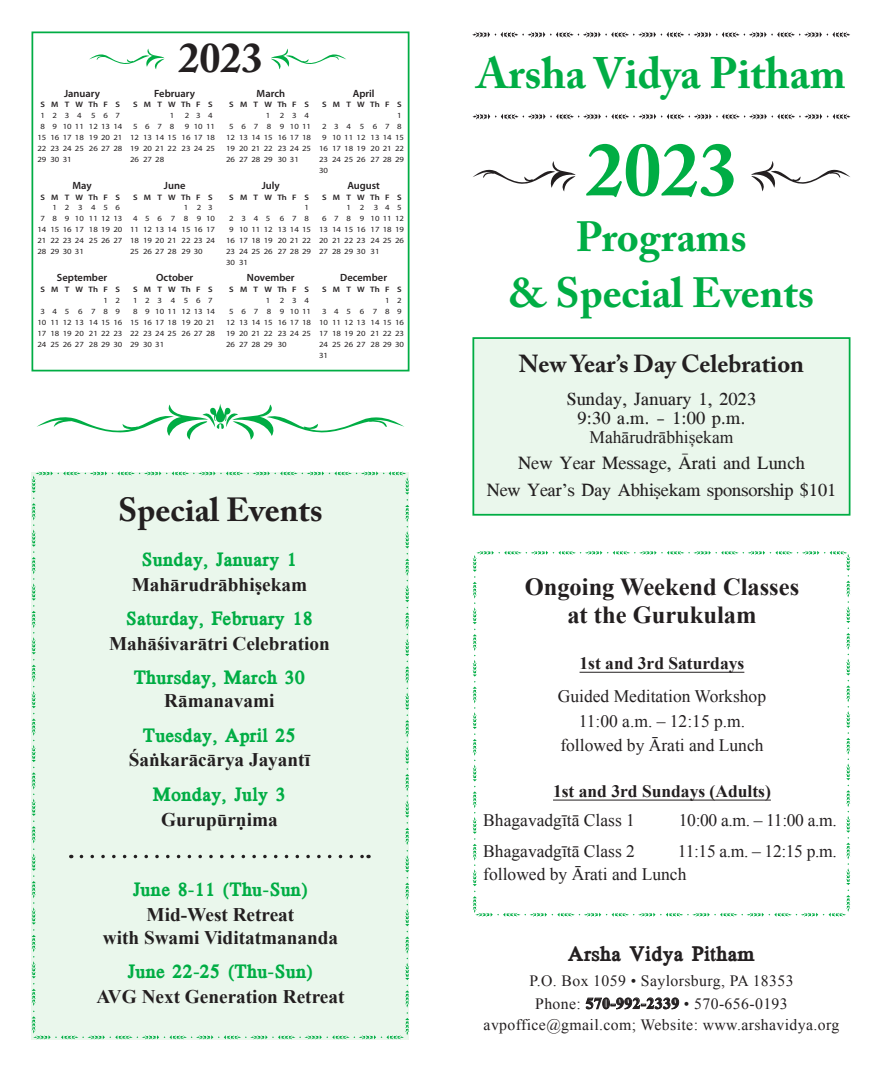
<style>
.page{position:relative;width:882px;height:1071px;background:#fff}
.page>*{position:absolute;margin:0;border:0;box-sizing:border-box;transform-origin:0 0}
.t1{font:700 75.25px "Adobe Caslon Pro";color:#00ad44}
.t2{font:700 43.75px "Adobe Caslon Pro";color:#00ad44}
.t3{font:700 42px "Adobe Caslon Pro";color:#00ad44}
.t4{font:700 42px "Adobe Caslon Pro";color:#231f20}
.t5{font:700 33.25px "Adobe Caslon Pro";color:#231f20}
.t6{font:700 24.5px/28px "Times New Roman";color:#231f20;text-align:center}
.t7{font:700 24.5px "Adobe Caslon Pro";color:#231f20}
.t8{font:700 21px "Tms Nagari";color:#231f20}
.t9{font:700 19.25px/24.7px "Times New Roman";color:#231f20;text-align:center}
.t10{font:700 19.25px/23.1px "Tms Nagari";color:#00ad44;text-align:center}
.t11{font:17.5px/24.5px "Times New Roman";color:#231f20;text-align:center}
.t12{font:17.5px "Tms Nagari";color:#231f20}
.t13{font:700 17.5px "Times New Roman";color:#231f20}
.t14{font:15.75px "Times New Roman";letter-spacing:.025em;color:#231f20}
.t15{font:600 10.5px "Myriad Pro";color:#231f20}
.t16{font:7.88px/10.8px "Myriad Pro";color:#231f20;text-align:justify;scale:1.11 1}
.t17{font:600 7.88px "Myriad Pro";letter-spacing:.665em;color:#231f20;scale:1.11 1}
.s1{font-family:"Tms Nagari";color:#00ad44}
.s2{font-family:"Times New Roman";color:#231f20}
.s3{font-weight:700}
</style>
<div class="page">
<div style="left:472px;top:338px;width:378px;height:178px;background:#eaf7ec"></div>
<svg style="left:37px;top:404px;width:367px;height:36px"></svg>
<svg style="left:271px;top:49px;width:75px;height:20px"></svg>
<svg style="left:89px;top:49px;width:76px;height:20px"></svg>
<svg style="left:751px;top:161px;width:99px;height:30px"></svg>
<svg style="left:473px;top:161px;width:103px;height:31px"></svg>
<svg style="left:473px;top:551px;width:378px;height:366px"></svg>
<div style="left:32px;top:32px;width:378px;height:339px;border:2px solid #00ad44"></div>
<svg style="left:472px;top:31px;width:378px;height:7px"></svg>
<svg style="left:472px;top:113px;width:378px;height:7px"></svg>
<div style="left:472px;top:337px;width:378px;height:179px;border:2px solid #00ad44"></div>
<div style="left:32px;top:471px;width:378px;height:568px;background:#eaf7ec"></div>
<p class="t15" style="left:64px;top:86px;width:37px">January</p>
<p class="t17" style="left:40px;top:99px;width:73px">SMTWThF S</p>
<p class="t16" style="left:40px;top:110px;width:73px">1234 567</p>
<p class="t16" style="left:40px;top:121px;width:75px">8 9 1011 121314</p>
<p class="t16" style="left:37px;top:132px;width:78px">15 16 17 18 19 20 21</p>
<p class="t16" style="left:37px;top:143px;width:78px">22 23 24 25 26 27 28</p>
<p class="t16" style="left:37px;top:154px;width:32px">29 30 31</p>
<p class="t15" style="left:72px;top:179px;width:21px">May</p>
<p class="t17" style="left:40px;top:192px;width:73px">SMTWThF S</p>
<p class="t16" style="left:53px;top:202px;width:62px">12 3456</p>
<p class="t16" style="left:40px;top:213px;width:75px">7 8 9 10 111213</p>
<p class="t16" style="left:37px;top:224px;width:78px">14 15 16 17 18 19 20</p>
<p class="t16" style="left:37px;top:235px;width:78px">21 22 23 24 25 26 27</p>
<p class="t16" style="left:37px;top:246px;width:43px">28 29 30 31</p>
<p class="t15" style="left:57px;top:271px;width:52px">September</p>
<p class="t17" style="left:40px;top:284px;width:73px">SMTWThF S</p>
<p class="t16" style="left:37px;top:295px;width:78px;text-align:right">1 2<br>345 6789<br>10 11 12 13 14 15 16<br>17 18 19 20 21 22 23<br>24 25 26 27 28 29 30</p>
<p class="t4" style="left:178px;top:33px;width:85px">2023</p>
<p class="t15" style="left:154px;top:86px;width:42px">February</p>
<p class="t17" style="left:133px;top:99px;width:73px">SMTWThF S</p>
<p class="t16" style="left:170px;top:110px;width:6px">1</p>
<p class="t16" style="left:185px;top:110px;width:27px">234</p>
<p class="t16" style="left:133px;top:121px;width:39px">5678</p>
<p class="t15" style="left:257px;top:86px;width:30px">March</p>
<p class="t17" style="left:229px;top:99px;width:73px">SMTWThF S</p>
<p class="t16" style="left:266px;top:110px;width:40px">1 234</p>
<p class="t16" style="left:229px;top:121px;width:75px">5 6 7 8 91011</p>
<p class="t16" style="left:226px;top:132px;width:78px">12 13 14 15 16 17 18</p>
<p class="t16" style="left:226px;top:143px;width:78px">19 20 21 22 23 24 25</p>
<p class="t16" style="left:226px;top:154px;width:67px">26 27 28 29 30 31</p>
<p class="t16" style="left:130px;top:121px;width:78px;text-indent:55px">9 10 11<br>12 13 14 15 16 17 18<br>19 20 21 22 23 24 25<br>26 27 28</p>
<p class="t15" style="left:164px;top:179px;width:23px">June</p>
<p class="t17" style="left:133px;top:192px;width:73px">SMTWThF S</p>
<p class="t16" style="left:184px;top:202px;width:28px">1 2 3</p>
<p class="t16" style="left:133px;top:213px;width:75px">456 78 910</p>
<p class="t16" style="left:130px;top:224px;width:78px">11 12 13 14 15 16 17</p>
<p class="t16" style="left:130px;top:235px;width:78px">18 19 20 21 22 23 24</p>
<p class="t16" style="left:130px;top:246px;width:67px">25 26 27 28 29 30</p>
<p class="t15" style="left:156px;top:271px;width:39px">October</p>
<p class="t17" style="left:133px;top:284px;width:73px">SMTWThF S</p>
<p class="t16" style="left:133px;top:295px;width:73px">123 4567</p>
<p class="t16" style="left:133px;top:306px;width:75px">8 9 1011 121314</p>
<p class="t16" style="left:130px;top:317px;width:78px">15 16 17 18 19 20 21</p>
<p class="t16" style="left:130px;top:327px;width:78px">22 23 24 25 26 27 28</p>
<p class="t16" style="left:130px;top:338px;width:32px">29 30 31</p>
<p class="t15" style="left:262px;top:179px;width:20px">July</p>
<p class="t17" style="left:229px;top:192px;width:73px">SMTWThF S</p>
<p class="t16" style="left:304px;top:202px;width:6px">1</p>
<p class="t16" style="left:229px;top:213px;width:73px">2345 678</p>
<p class="t16" style="left:229px;top:224px;width:75px">9 10 11 12 13 14 15</p>
<p class="t16" style="left:226px;top:235px;width:78px">16 17 18 19 20 21 22</p>
<p class="t16" style="left:226px;top:246px;width:78px">23 24 25 26 27 28 29</p>
<p class="t16" style="left:226px;top:257px;width:21px">30 31</p>
<p class="t15" style="left:247px;top:271px;width:49px">November</p>
<p class="t17" style="left:229px;top:284px;width:73px">SMTWThF S</p>
<p class="t16" style="left:266px;top:295px;width:40px">1 234</p>
<p class="t16" style="left:229px;top:306px;width:75px">5 6 7 8 91011</p>
<p class="t16" style="left:226px;top:317px;width:78px">12 13 14 15 16 17 18</p>
<p class="t16" style="left:226px;top:327px;width:78px">19 20 21 22 23 24 25</p>
<p class="t16" style="left:226px;top:338px;width:56px">26 27 28 29 30</p>
<p class="t15" style="left:353px;top:86px;width:23px">April</p>
<p class="t17" style="left:322px;top:99px;width:73px">SMTWThF S</p>
<p class="t16" style="left:397px;top:110px;width:6px">1</p>
<p class="t16" style="left:322px;top:121px;width:73px">234 5678</p>
<p class="t16" style="left:322px;top:132px;width:75px">9 10 11 12 13 14 15</p>
<p class="t16" style="left:319px;top:143px;width:78px">16 17 18 19 20 21 22</p>
<p class="t16" style="left:319px;top:154px;width:78px">23 24 25 26 27 28 29</p>
<p class="t16" style="left:319px;top:165px;width:10px">30</p>
<p class="t15" style="left:347px;top:179px;width:34px">August</p>
<p class="t17" style="left:322px;top:192px;width:73px">SMTWThF S</p>
<p class="t16" style="left:347px;top:202px;width:51px">1 2 345</p>
<p class="t16" style="left:322px;top:213px;width:75px">6 7 8 9 101112</p>
<p class="t16" style="left:319px;top:224px;width:78px">13 14 15 16 17 18 19</p>
<p class="t16" style="left:319px;top:235px;width:78px">20 21 22 23 24 25 26</p>
<p class="t16" style="left:319px;top:246px;width:56px">27 28 29 30 31</p>
<p class="t15" style="left:340px;top:271px;width:48px">December</p>
<p class="t17" style="left:322px;top:284px;width:73px">SMTWThF S</p>
<p class="t16" style="left:385px;top:295px;width:17px">1 2</p>
<p class="t16" style="left:322px;top:306px;width:73px">345 6789</p>
<p class="t16" style="left:319px;top:317px;width:78px">10 11 12 13 14 15 16</p>
<p class="t16" style="left:319px;top:327px;width:78px">17 18 19 20 21 22 23</p>
<p class="t16" style="left:319px;top:338px;width:78px">24 25 26 27 28 29 30</p>
<p class="t16" style="left:319px;top:349px;width:10px">31</p>
<p class="t5" style="left:118px;top:490px;width:206px">Special Events</p>
<p class="t9" style="left:132px;top:547px;width:177px"><span class="s1">Sunday, January 1<br></span>Mahārudrābhiṣekam</p>
<p class="t9" style="left:109px;top:606px;width:222px"><span class="s1">Saturday, February 18<br></span>Mahāśivarātri Celebration</p>
<p class="t10" style="left:134px;top:665px;width:173px">Thursday, March 30<br><span class="s2">Rāmanavami</span></p>
<p class="t9" style="left:129px;top:724px;width:183px;line-height:23.1px"><span class="s1">Tuesday, April 25<br></span>Śaṅkarācārya Jayantī</p>
<p class="t10" style="left:153px;top:782px;width:134px;line-height:24.7px">Monday, July 3<br><span class="s2">Gurupūrṇima</span></p>
<p class="t9" style="left:103px;top:877px;width:237px;line-height:24px"><span class="s1">June 8-11 (Thu-Sun)<br></span>Mid-West Retreat<br>with Swami Viditatmananda</p>
<p class="t9" style="left:97px;top:959px;width:249px"><span class="s1">June 22-25 (Thu-Sun)<br></span>AVG Next Generation Retreat</p>
<p class="t2" style="left:477px;top:47px;width:371px">Arsha Vidya Pitham</p>
<p class="t1" style="left:586px;top:125px;width:152px">2023</p>
<p class="t3" style="left:576px;top:212px;width:172px">Programs</p>
<p class="t3" style="left:509px;top:268px;width:307px">&amp; Special Events</p>
<p class="t7" style="left:519px;top:349px;width:287px">New Year’s Day Celebration</p>
<p class="t12" style="left:566px;top:387px;width:192px">Sunday, January 1, 2023</p>
<p class="t12" style="left:578px;top:406px;width:169px">9:30 a.m. – 1:00 p.m.</p>
<p class="t11" style="left:590px;top:425px;width:145px">Mahārudrābhișekam</p>
<p class="t12" style="left:518px;top:452px;width:288px">New Year Message, ¼rati and Lunch</p>
<p class="t12" style="left:487px;top:478px;width:351px">New Year’s Day AbhiÛekam sponsorship $101</p>
<p class="t6" style="left:525px;top:572px;width:276px">Ongoing Weekend Classes at the Gurukulam</p>
<p class="t13" style="left:580px;top:651px;width:166px">1st and 3rd Saturdays</p>
<p class="t11" style="left:558px;top:684px;width:210px">Guided Meditation Workshop<br>11:00 a.m. – 12:15 p.m. followed by Ārati and Lunch</p>
<p class="t13" style="left:553px;top:779px;width:219px">1st and 3rd Sundays (Adults)</p>
<p class="t11" style="left:483px;top:808px;width:153px">Bhagavadgītā Class 1</p>
<p class="t11" style="left:679px;top:808px;width:159px">10:00 a.m. – 11:00 a.m.</p>
<p class="t11" style="left:483px;top:839px;width:153px">Bhagavadgītā Class 2</p>
<p class="t11" style="left:483px;top:840px;width:355px;line-height:22.8px;text-align:left;text-indent:195px">11:15 a.m. – 12:15 p.m. followed by Ārati and Lunch</p>
<p class="t8" style="left:568px;top:940px;width:189px">Arsha Vidya Pitham</p>
<p class="t14" style="left:529px;top:970px;width:266px">P.O. Box 1059 • Saylorsburg, PA 18353</p>
<p class="t14" style="left:535px;top:993px;width:254px">Phone: <span class="s3">570-992-2339</span> • 570-656-0193</p>
<p class="t14" style="left:484px;top:1014px;width:357px">avpoffice@gmail.com; Website: www.arshavidya.org</p>
</div>
